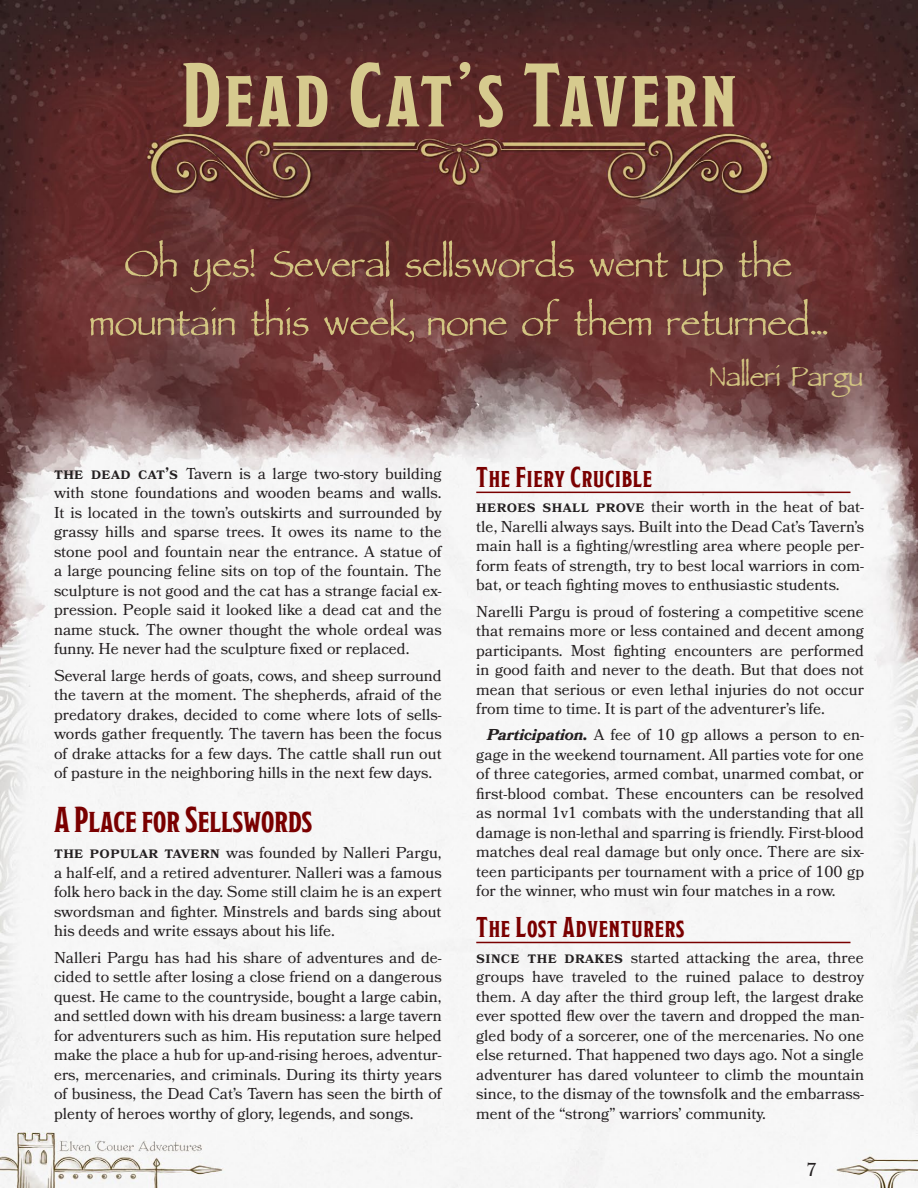
<style>
.page{position:relative;width:918px;height:1188px;background:#fff}
.page>*{position:absolute;margin:0;border:0;box-sizing:border-box;transform-origin:0 0}
.Chapter_Header{font:90px "Modesto Condensed";letter-spacing:.04em;color:#d6ca8e}
.Epigraph{font:60px/58.5px "Parchment MF";color:#d2c481;text-align:center}
.Epigraph_Author{font:45px "Parchment MF";color:#d2c481}
.Heading_1{font:36px "Modesto Condensed";color:#7a0000}
.Heading_2{font:700 28.5px "Modesto Condensed";letter-spacing:.025em;color:#7a0000}
.t1{font:18.6px "Bookmania";color:#231f20}
.Small_Caps_-_after_H{font:15.75px/19.5px "Bookmania";color:#231f20;text-align:justify}
.Core_Body{font:15.75px/19.5px "Bookmania";color:#231f20;text-align:justify}
.Inline_Subhead{font:15.75px/19.5px "Bookmania";color:#231f20;text-align:justify}
.s1{font-weight:600;font-size:16.5px}
.s2{font-weight:700;font-style:italic}
</style>
<div class="page">
<img style="left:0;top:0;width:918px;height:1188px">
<hr style="left:476px;top:492px;width:374px;height:1px;background:#7a0000">
<hr style="left:476px;top:942px;width:374px;height:1px;background:#7a0000">
<p class="Chapter_Header" style="left:181px;top:50px;width:557px">Dead Cat’s Tavern</p>
<p class="Epigraph" style="left:90px;top:240px;width:739px">Oh yes! Several sellswords went up the mountain this week, none of them returned...</p>
<p class="Epigraph_Author" style="left:710px;top:358px;width:155px">Nalleri Pargu</p>
<p class="Small_Caps_-_after_H" style="left:54px;top:464px;width:389px"><span class="s1">The Dead Cat’s</span> Tavern is a large two-story building with stone foundations and wooden beams and walls.<br>It is located in the town’s outskirts and surrounded by grassy hills and sparse trees. It owes its name to the stone pool and fountain near the entrance. A statue of a large pouncing feline sits on top of the fountain. The sculpture is not good and the cat has a strange facial ex&shy;pression. People said it looked like a dead cat and the name stuck. The owner thought the whole ordeal was funny. He never had the sculpture fixed or replaced.</p>
<p class="Core_Body" style="left:54px;top:666px;width:389px">Several large herds of goats, cows, and sheep surround the tavern at the moment. The shepherds, afraid of the predatory drakes, decided to come where lots of sells&shy;words gather frequently. The tavern has been the focus of drake attacks for a few days. The cattle shall run out of pasture in the neighboring hills in the next few days.</p>
<p class="Heading_1" style="left:54px;top:801px;width:260px">A Place for Sellswords</p>
<p class="Small_Caps_-_after_H" style="left:54px;top:843px;width:389px"><span class="s1">The popular tavern</span> was founded by Nalleri Pargu, a half-elf, and a retired adventurer. Nalleri was a famous folk hero back in the day. Some still claim he is an expert swordsman and fighter. Minstrels and bards sing about his deeds and write essays about his life.</p>
<p class="Core_Body" style="left:54px;top:947px;width:389px">Nalleri Pargu has had his share of adventures and de&shy;cided to settle after losing a close friend on a dangerous quest. He came to the countryside, bought a large cabin, and settled down with his dream business: a large tavern for adventurers such as him. His reputation sure helped make the place a hub for up-and-rising heroes, adventur&shy;ers, mercenaries, and criminals. During its thirty years of business, the Dead Cat’s Tavern has seen the birth of plenty of heroes worthy of glory, legends, and songs.</p>
<p class="Heading_2" style="left:476px;top:463px;width:177px">The Fiery Crucible</p>
<p class="Small_Caps_-_after_H" style="left:476px;top:497px;width:389px"><span class="s1">Heroes shall prove</span> their worth in the heat of bat&shy;tle, Narelli always says. Built into the Dead Cat’s Tavern’s main hall is a fighting/wrestling area where people per&shy;form feats of strength, try to best local warriors in com&shy;bat, or teach fighting moves to enthusiastic students.</p>
<p class="Core_Body" style="left:476px;top:602px;width:389px">Narelli Pargu is proud of fostering a competitive scene that remains more or less contained and decent among participants. Most fighting encounters are performed in good faith and never to the death. But that does not mean that serious or even lethal injuries do not occur from time to time. It is part of the adventurer’s life.</p>
<p class="Inline_Subhead" style="left:476px;top:725px;width:389px;text-indent:11px"><span class="s2">Participation.</span> A fee of 10 gp allows a person to en&shy;gage in the weekend tournament. All parties vote for one of three categories, armed combat, unarmed combat, or first-blood combat. These encounters can be resolved as normal 1v1 combats with the understanding that all damage is non-lethal and sparring is friendly. First-blood matches deal real damage but only once. There are six&shy;teen participants per tournament with a price of 100 gp for the winner, who must win four matches in a row.</p>
<p class="Heading_2" style="left:476px;top:913px;width:210px">The Lost Adventurers</p>
<p class="Small_Caps_-_after_H" style="left:476px;top:947px;width:389px"><span class="s1">Since the drakes</span> started attacking the area, three groups have traveled to the ruined palace to destroy them. A day after the third group left, the largest drake ever spotted flew over the tavern and dropped the man&shy;gled body of a sorcerer, one of the mercenaries. No one else returned. That happened two days ago. Not a single adventurer has dared volunteer to climb the mountain since, to the dismay of the townsfolk and the embarrass&shy;ment of the “strong” warriors’ community.</p>
<p class="t1" style="left:806px;top:1159px;width:12px">7</p>
</div>
